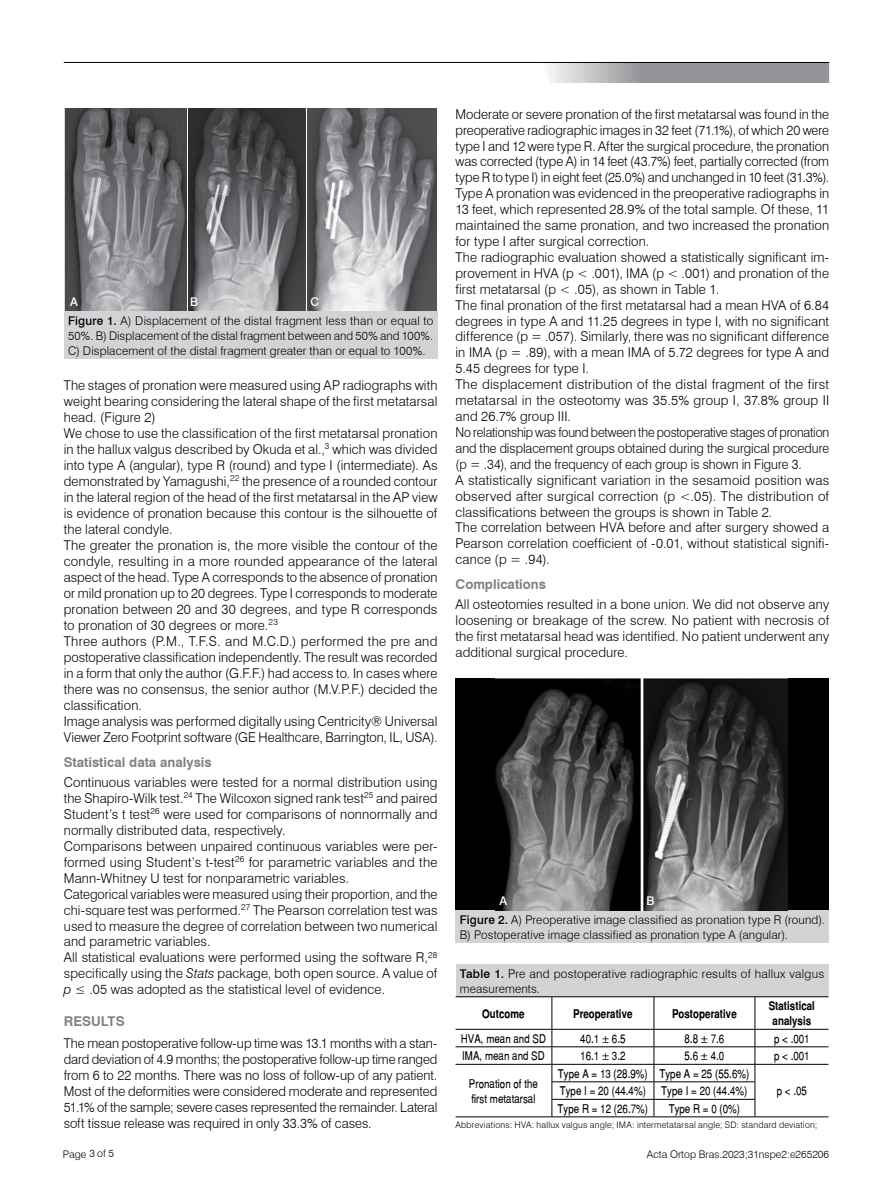
<style>
.page{position:relative;width:893px;height:1191px;background:#fff}
.page>*{position:absolute;margin:0;border:0;box-sizing:border-box;transform-origin:0 0}
.t1{font:300 13.5px/15.9px "Swiss 721 BT";letter-spacing:.005em;color:#000}
.t2{font:700 13.5px "Swiss 721 BT";color:#808285}
.t3{font:300 12px/15px "Swiss 721 BT";letter-spacing:.015em;color:#000}
.t4{font:12px/15px "Helvetica Narrow";color:#000}
.t5{font:700 12px/15px "Helvetica Narrow";color:#000;text-align:center}
.t6{font:500 12px "Swiss 721 BT";color:#fff}
.t7{font:300 10.5px "Swiss 721 BT";color:#000}
.t8{font:300 9px "Swiss 721 BT";letter-spacing:.025em;color:#000}
.s1{font-weight:500}
.s2{font-style:italic}
.s3{font-family:"Myriad Pro"}
</style>
<div class="page">
<svg style="left:549px;top:63px;width:280px;height:20px;background:#a3a4a7"></svg>
<hr style="left:64px;top:62px;width:765px;height:1px;background:#000">
<img style="left:64px;top:108px;width:241px;height:203px">
<img style="left:307px;top:108px;width:130px;height:203px">
<div style="left:455px;top:678px;width:374px;height:232px;background:#000"></div>
<div style="left:64px;top:311px;width:373px;height:48px;background:#d1d3d4"></div>
<div style="left:455px;top:910px;width:374px;height:33px;background:#d1d3d4"></div>
<div style="left:455px;top:964px;width:373px;height:32px;background:#d1d3d4"></div>
<hr style="left:455px;top:996px;width:97px;height:1px;background:#000">
<hr style="left:552px;top:996px;width:102px;height:1px;background:#000">
<hr style="left:551px;top:997px;width:1px;height:32px;background:#000">
<hr style="left:654px;top:996px;width:101px;height:1px;background:#000">
<hr style="left:654px;top:997px;width:1px;height:32px;background:#000">
<hr style="left:755px;top:996px;width:73px;height:1px;background:#000">
<hr style="left:755px;top:997px;width:1px;height:32px;background:#000">
<hr style="left:455px;top:1029px;width:97px;height:1px;background:#000">
<hr style="left:552px;top:1029px;width:102px;height:1px;background:#000">
<hr style="left:654px;top:1029px;width:101px;height:1px;background:#000">
<hr style="left:755px;top:1029px;width:73px;height:1px;background:#000">
<hr style="left:455px;top:1046px;width:97px;height:1px;background:#000">
<hr style="left:552px;top:1046px;width:102px;height:1px;background:#000">
<hr style="left:654px;top:1046px;width:101px;height:1px;background:#000">
<hr style="left:755px;top:1046px;width:73px;height:1px;background:#000">
<hr style="left:455px;top:1064px;width:97px;height:1px;background:#000">
<hr style="left:552px;top:1064px;width:102px;height:1px;background:#000">
<hr style="left:654px;top:1064px;width:101px;height:1px;background:#000">
<hr style="left:755px;top:1064px;width:73px;height:1px;background:#000">
<hr style="left:551px;top:1081px;width:103px;height:1px;background:#000">
<hr style="left:654px;top:1081px;width:101px;height:1px;background:#000">
<hr style="left:551px;top:1099px;width:103px;height:1px;background:#000">
<svg style="left:551px;top:1029px;width:1px;height:87px"></svg>
<hr style="left:654px;top:1099px;width:101px;height:1px;background:#000">
<svg style="left:654px;top:1029px;width:1px;height:87px"></svg>
<svg style="left:755px;top:1029px;width:1px;height:87px"></svg>
<hr style="left:455px;top:1116px;width:97px;height:1px;background:#000">
<hr style="left:552px;top:1116px;width:102px;height:1px;background:#000">
<hr style="left:654px;top:1116px;width:101px;height:1px;background:#000">
<hr style="left:755px;top:1116px;width:73px;height:1px;background:#000">
<img style="left:495px;top:678px;width:292px;height:232px">
<p class="t6" style="left:70px;top:294px;width:9px">A</p>
<p class="t6" style="left:190px;top:294px;width:9px">B</p>
<p class="t6" style="left:311px;top:294px;width:10px">C</p>
<p class="t3" style="left:68px;top:313px;width:367px;text-align:justify"><span class="s1">Figure 1.</span> A) Displacement of the distal fragment less than or equal to 50%. B) Displacement of the distal fragment between and 50% and 100%.<br>C) Displacement of the distal fragment greater than or equal to 100%.</p>
<p class="t1" style="left:64px;top:377px;width:375px">The stages of pronation were measured using AP radiographs with weight bearing considering the lateral shape of the first metatarsal head. (Figure 2)<br>We chose to use the classification of the first metatarsal pronation in the hallux valgus described by Okuda et al.,<sup>3</sup> which was divided into type A (angular), type R (round) and type I (intermediate). As demonstrated by Yamagushi,<sup>22</sup> the presence of a rounded contour in the lateral region of the head of the first metatarsal in the AP view is evidence of pronation because this contour is the silhouette of the lateral condyle.<br>The greater the pronation is, the more visible the contour of the condyle, resulting in a more rounded appearance of the lateral aspect of the head. Type A corresponds to the absence of pronation or mild pronation up to 20 degrees. Type I corresponds to moderate pronation between 20 and 30 degrees, and type R corresponds to pronation of 30 degrees or more.<sup>23<br></sup>Three authors (P.M., T.F.S. and M.C.D.) performed the pre and postoperative classification independently. The result was recorded in a form that only the author (G.F.F.) had access to. In cases where there was no consensus, the senior author (M.V.P.F.) decided the classification.<br>Image analysis was performed digitally using Centricity® Universal Viewer Zero Footprint software (GE Healthcare, Barrington, IL, USA).</p>
<p class="t2" style="left:64px;top:753px;width:149px">Statistical data analysis</p>
<p class="t1" style="left:64px;top:774px;width:375px">Continuous variables were tested for a normal distribution using the Shapiro-Wilk test.<sup>24</sup> The Wilcoxon signed rank test<sup>25</sup> and paired Student’s t test<sup>26</sup> were used for comparisons of nonnormally and normally distributed data, respectively.<br>Comparisons between unpaired continuous variables were per&shy;formed using Student’s t-test<sup>26</sup> for parametric variables and the Mann-Whitney U test for nonparametric variables.<br>Categorical variables were measured using their proportion, and the chi-square test was performed.<sup>27</sup> The Pearson correlation test was used to measure the degree of correlation between two numerical and parametric variables.<br>All statistical evaluations were performed using the software R,<sup>28 </sup>specifically using the <span class="s2">Stats</span> package, both open source. A value of <span class="s2">p</span> ≤ .05 was adopted as the statistical level of evidence.</p>
<p class="t2" style="left:64px;top:1012px;width:62px">RESULTS</p>
<p class="t1" style="left:64px;top:1035px;width:375px;text-align:justify">The mean postoperative follow-up time was 13.1 months with a stan&shy;dard deviation of 4.9 months; the postoperative follow-up time ranged from 6 to 22 months. There was no loss of follow-up of any patient.<br>Most of the deformities were considered moderate and represented 51.1% of the sample; severe cases represented the remainder. Lateral soft tissue release was required in only 33.3% of cases.</p>
<p class="t1" style="left:455px;top:106px;width:375px">Moderate or severe pronation of the first metatarsal was found in the preoperative radiographic images in 32 feet (71.1%), of which 20 were type I and 12 were type R. After the surgical procedure, the pronation was corrected (type A) in 14 feet (43.7%) feet, partially corrected (from type R to type I) in eight feet (25.0%) and unchanged in 10 feet (31.3%).<br>Type A pronation was evidenced in the preoperative radiographs in 13 feet, which represented 28.9% of the total sample. Of these, 11 maintained the same pronation, and two increased the pronation for type I after surgical correction.<br>The radiographic evaluation showed a statistically significant im&shy;provement in HVA (p &lt; .001), IMA (p &lt; .001) and pronation of the first metatarsal (p &lt; .05), as shown in Table 1.<br>The final pronation of the first metatarsal had a mean HVA of 6.84 degrees in type A and 11.25 degrees in type I, with no significant difference (p = .057). Similarly, there was no significant difference in IMA (p = .89), with a mean IMA of 5.72 degrees for type A and 5.45 degrees for type I.<br>The displacement distribution of the distal fragment of the first metatarsal in the osteotomy was 35.5% group I, 37.8% group II and 26.7% group III.<br>No relationship was found between the postoperative stages of pronation and the displacement groups obtained during the surgical procedure (p = .34), and the frequency of each group is shown in Figure 3.<br>A statistically significant variation in the sesamoid position was observed after surgical correction (p &lt;.05). The distribution of classifications between the groups is shown in Table 2.<br>The correlation between HVA before and after surgery showed a Pearson correlation coefficient of -0.01, without statistical signifi&shy;cance (p = .94).</p>
<p class="t2" style="left:455px;top:576px;width:92px">Complications</p>
<p class="t1" style="left:455px;top:596px;width:375px;text-align:justify">All osteotomies resulted in a bone union. We did not observe any loosening or breakage of the screw. No patient with necrosis of the first metatarsal head was identified. No patient underwent any additional surgical procedure.</p>
<p class="t6" style="left:499px;top:893px;width:9px">A</p>
<p class="t6" style="left:646px;top:893px;width:9px">B</p>
<p class="t3" style="left:460px;top:911px;width:367px"><span class="s1">Figure 2.</span> A) Preoperative image classified as pronation type R (round).<br>B) Postoperative image classified as pronation type A (angular).</p>
<p class="t3" style="left:460px;top:965px;width:366px"><span class="s1">Table 1.</span> Pre and postoperative radiographic results of hallux valgus measurements.</p>
<p class="t5" style="left:482px;top:1005px;width:44px">Outcome</p>
<p class="t5" style="left:573px;top:1005px;width:61px">Preoperative</p>
<p class="t5" style="left:672px;top:1005px;width:66px">Postoperative</p>
<p class="t5" style="left:769px;top:998px;width:48px">Statistical analysis</p>
<p class="t4" style="left:461px;top:1030px;width:87px">HVA, mean and SD</p>
<p class="t4" style="left:580px;top:1030px;width:47px">40.1 <span class="s3">±</span> 6.5</p>
<p class="t4" style="left:684px;top:1030px;width:41px">8.8 <span class="s3">±</span> 7.6</p>
<p class="t4" style="left:774px;top:1030px;width:37px">p &lt; .001</p>
<p class="t4" style="left:462px;top:1048px;width:84px">IMA, mean and SD</p>
<p class="t4" style="left:580px;top:1048px;width:47px">16.1 <span class="s3">±</span> 3.2</p>
<p class="t4" style="left:684px;top:1048px;width:41px">5.6 <span class="s3">±</span> 4.0</p>
<p class="t4" style="left:774px;top:1048px;width:37px">p &lt; .001</p>
<p class="t4" style="left:469px;top:1075px;width:71px">Pronation of the first metatarsal</p>
<p class="t4" style="left:558px;top:1064px;width:193px;line-height:17.5px">Type A = 13 (28.9%) Type A = 25 (55.6%)<br>Type I = 20 (44.4%)</p>
<p class="t4" style="left:661px;top:1083px;width:88px">Type I = 20 (44.4%)</p>
<p class="t4" style="left:777px;top:1083px;width:32px">p &lt; .05</p>
<p class="t4" style="left:558px;top:1100px;width:92px">Type R = 12 (26.7%)</p>
<p class="t4" style="left:669px;top:1100px;width:73px">Type R = 0 (0%)</p>
<p class="t8" style="left:455px;top:1119px;width:363px">Abbreviations: HVA: hallux valgus angle; IMA: intermetatarsal angle; SD: standard deviation;</p>
<p class="t7" style="left:63px;top:1147px;width:53px">Page 3 of 5</p>
<p class="t7" style="left:647px;top:1147px;width:184px">Acta Ortop Bras.2023;31nspe2:e265206</p>
</div>
